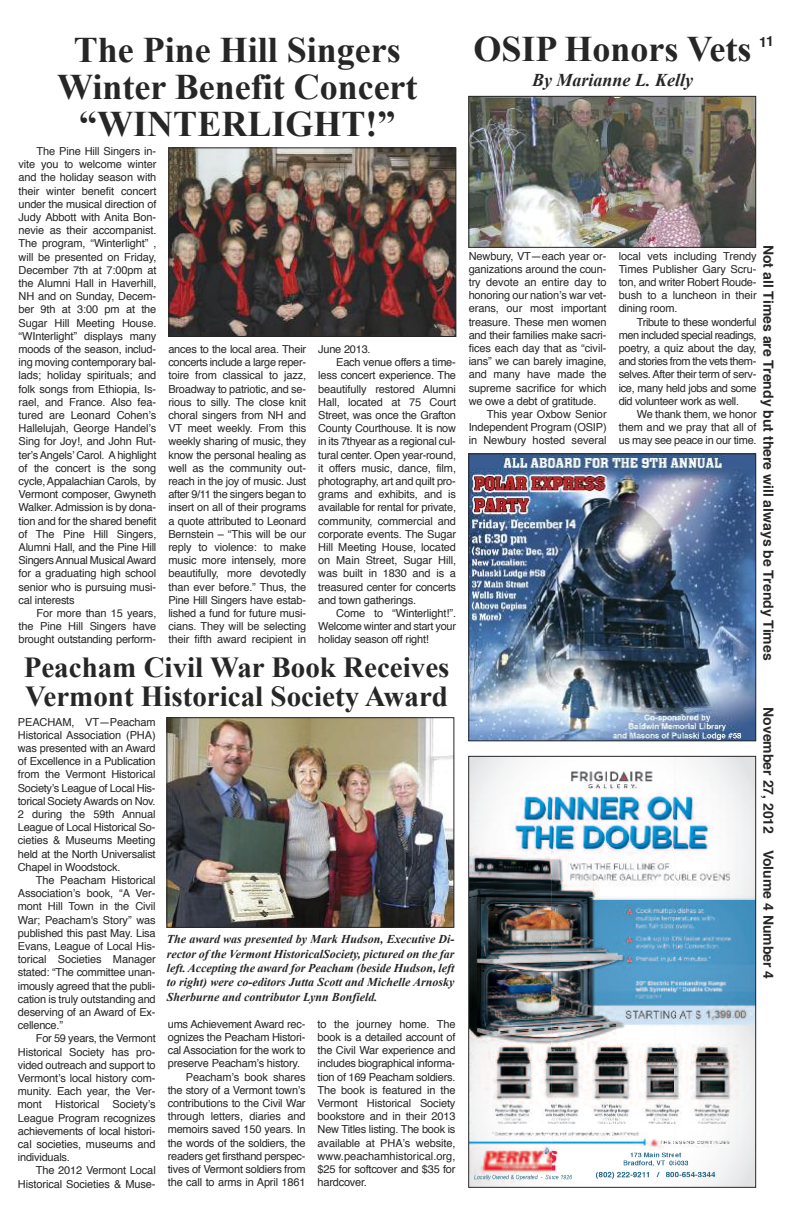
<style>
.page{position:relative;width:792px;height:1224px;background:#fff}
.page>*{position:absolute;margin:0;border:0;box-sizing:border-box;transform-origin:0 0}
.t1{font:700 36px/37px "Times New Roman";color:#272627;text-align:center}
.t2{font:700 29px/29px "Times New Roman";color:#272627}
.t3{font:italic 700 18px "Times New Roman";color:#272627}
.t4{font:700 14px "Helvetica";color:#272627}
.t5{font:italic 700 12px/14.4px "Times New Roman";color:#272627;text-align:justify}
.t6{font:11px/13.2px "Helvetica";letter-spacing:-.015em;color:#272627;text-align:justify}
</style>
<div class="page">
<img style="left:470px;top:758px;width:284px;height:428px">
<img style="left:473px;top:1175px;width:99px;height:5px">
<img style="left:552px;top:1177px;width:20px;height:2px">
<img style="left:646px;top:1172px;width:69px;height:5px">
<img style="left:648px;top:1174px;width:67px;height:3px">
<img style="left:596px;top:1172px;width:49px;height:4px">
<img style="left:596px;top:1176px;width:49px;height:3px">
<img style="left:623px;top:1160px;width:52px;height:4px">
<img style="left:623px;top:1164px;width:52px;height:3px">
<img style="left:630px;top:1152px;width:45px;height:5px">
<img style="left:632px;top:1156px;width:43px;height:1px">
<svg style="left:675px;top:1152px;width:13px;height:15px"></svg>
<div style="left:468px;top:756px;width:288px;height:432px;border:1px solid #272627"></div>
<img style="left:470px;top:98px;width:284px;height:148px">
<div style="left:468px;top:96px;width:288px;height:152px;border:1px solid #272627"></div>
<img style="left:470px;top:455px;width:284px;height:284px">
<div style="left:468px;top:453px;width:288px;height:288px;border:1px solid #272627"></div>
<img style="left:170px;top:149px;width:284px;height:186px">
<div style="left:168px;top:147px;width:288px;height:190px;border:1px solid #272627"></div>
<img style="left:168px;top:719px;width:284px;height:207px">
<div style="left:166px;top:717px;width:288px;height:211px;border:1px solid #272627"></div>
<h1 class="t1" style="left:57px;top:31px;width:362px">The Pine hill singers<br>Winter Benefit concert “WiNTerLiGhT!”</h1>
<p class="t6" style="left:19px;top:146px;width:139px;text-indent:18px">The Pine Hill Singers in&shy;vite you to welcome winter and the holiday season with their winter benefit concert under the musical direction of Judy Abbott with Anita Bon&shy;nevie as their accompanist.<br>The program, “Winterlight” , will be presented on Friday, December 7th at 7:00pm at the Alumni Hall in Haverhill, NH and on Sunday, Decem&shy;ber 9th at 3:00 pm at the Sugar Hill Meeting House. “WInterlight” displays many moods of the season, includ&shy;ing moving contemporary bal&shy;lads; holiday spirituals; and folk songs from Ethiopia, Is&shy;rael, and France. Also fea&shy;tured are Leonard Cohen’s Hallelujah, George Handel’s Sing for Joy!, and John Rut&shy;ter’s Angels’ Carol. A highlight of the concert is the song cycle, Appalachian Carols, by Vermont composer, Gwyneth Walker. Admission is by dona&shy;tion and for the shared benefit of The Pine Hill Singers, Alumni Hall, and the Pine Hill Singers Annual Musical Award for a graduating high school senior who is pursuing musi&shy;cal interests</p>
<p class="t6" style="left:19px;top:608px;width:139px;text-indent:18px">For more than 15 years, the Pine Hill Singers have brought outstanding perform-</p>
<p class="t6" style="left:168px;top:343px;width:139px">ances to the local area. Their concerts include a large reper&shy;toire from classical to jazz, Broadway to patriotic, and se&shy;rious to silly. The close knit choral singers from NH and VT meet weekly. From this weekly sharing of music, they know the personal healing as well as the community out&shy;reach in the joy of music. Just after 9/11 the singers began to insert on all of their programs a quote attributed to Leonard Bernstein – “This will be our reply to violence: to make music more intensely, more beautifully, more devotedly than ever before.” Thus, the Pine Hill Singers have estab&shy;lished a fund for future musi&shy;cians. They will be selecting their fifth award recipient in</p>
<p class="t6" style="left:318px;top:343px;width:54px">June 2013.</p>
<p class="t6" style="left:336px;top:357px;width:121px">Each venue offers a time-</p>
<p class="t6" style="left:318px;top:370px;width:139px">less concert experience. The</p>
<p class="t6" style="left:318px;top:383px;width:139px">beautifully restored Alumni</p>
<p class="t6" style="left:318px;top:396px;width:139px">Hall, located at 75 Court</p>
<p class="t6" style="left:318px;top:409px;width:139px">Street, was once the Grafton</p>
<p class="t6" style="left:318px;top:423px;width:139px">County Courthouse. It is now</p>
<p class="t6" style="left:318px;top:436px;width:139px">in its 7thyear as a regional cul-</p>
<p class="t6" style="left:318px;top:449px;width:139px">tural center. Open year-round,</p>
<p class="t6" style="left:318px;top:462px;width:139px">it offers music, dance, film,</p>
<p class="t6" style="left:318px;top:475px;width:139px">photography, art and quilt pro-</p>
<p class="t6" style="left:318px;top:489px;width:139px">grams and exhibits, and is</p>
<p class="t6" style="left:318px;top:502px;width:139px">available for rental for private,</p>
<p class="t6" style="left:318px;top:515px;width:139px">community, commercial and</p>
<p class="t6" style="left:318px;top:528px;width:139px">corporate events. The Sugar</p>
<p class="t6" style="left:318px;top:541px;width:139px">Hill Meeting House, located</p>
<p class="t6" style="left:318px;top:555px;width:139px">on Main Street, Sugar Hill,</p>
<p class="t6" style="left:318px;top:568px;width:139px">was built in 1830 and is a</p>
<p class="t6" style="left:318px;top:581px;width:139px">treasured center for concerts</p>
<p class="t6" style="left:318px;top:594px;width:99px">and town gatherings.</p>
<p class="t6" style="left:336px;top:607px;width:121px">Come to “Winterlight!”.</p>
<p class="t6" style="left:318px;top:621px;width:139px">Welcome winter and start your</p>
<p class="t6" style="left:318px;top:634px;width:112px">holiday season off right!</p>
<h2 class="t2" style="left:24px;top:653px;width:427px">Peacham civil War Book receives<br>Vermont historical society Award</h2>
<p class="t6" style="left:18px;top:716px;width:139px">PEACHAM, VT—Peacham Historical Association (PHA) was presented with an Award of Excellence in a Publication from the Vermont Historical Society’s League of Local His&shy;torical Society Awards on Nov.<br>2 during the 59th Annual League of Local Historical So&shy;cieties &amp; Museums Meeting held at the North Universalist Chapel in Woodstock.</p>
<p class="t6" style="left:18px;top:874px;width:139px;text-indent:18px">The Peacham Historical Association’s book, “A Ver&shy;mont Hill Town in the Civil War; Peacham's Story” was published this past May. Lisa Evans, League of Local His&shy;torical Societies Manager stated: “The committee unan&shy;imously agreed that the publi&shy;cation is truly outstanding and deserving of an Award of Ex&shy;cellence.”</p>
<p class="t6" style="left:18px;top:1033px;width:139px;text-indent:18px">For 59 years, the Vermont Historical Society has pro&shy;vided outreach and support to Vermont’s local history com&shy;munity. Each year, the Ver&shy;mont Historical Society’s League Program recognizes achievements of local histori&shy;cal societies, museums and individuals.</p>
<p class="t6" style="left:18px;top:1165px;width:139px;text-align:right">The 2012 Vermont Local<br>Historical Societies &amp; Muse-</p>
<p class="t5" style="left:167px;top:932px;width:289px">The award was presented by Mark Hudson, executive Di&shy;rector of the Vermont HistoricalSociety, pictured on the far left. Accepting the award for Peacham (beside Hudson, left to right) were co-editors Jutta Scott and Michelle Arnosky Sherburne and contributor Lynn Bonfield.</p>
<p class="t6" style="left:168px;top:1018px;width:139px">ums Achievement Award rec-</p>
<p class="t6" style="left:168px;top:1031px;width:139px">ognizes the Peacham Histori-</p>
<p class="t6" style="left:168px;top:1045px;width:139px">cal Association for the work to</p>
<p class="t6" style="left:168px;top:1058px;width:134px">preserve Peacham’s history.</p>
<p class="t6" style="left:186px;top:1071px;width:121px">Peacham’s book shares</p>
<p class="t6" style="left:168px;top:1084px;width:139px">the story of a Vermont town’s</p>
<p class="t6" style="left:168px;top:1097px;width:139px">contributions to the Civil War</p>
<p class="t6" style="left:168px;top:1111px;width:139px">through letters, diaries and</p>
<p class="t6" style="left:168px;top:1124px;width:139px">memoirs saved 150 years. In</p>
<p class="t6" style="left:168px;top:1137px;width:139px">the words of the soldiers, the</p>
<p class="t6" style="left:168px;top:1150px;width:139px">readers get firsthand perspec-</p>
<p class="t6" style="left:168px;top:1163px;width:139px">tives of Vermont soldiers from</p>
<p class="t6" style="left:168px;top:1177px;width:139px">the call to arms in April 1861</p>
<p class="t6" style="left:318px;top:1018px;width:139px">to the journey home. The book is a detailed account of the Civil War experience and includes biographical informa&shy;tion of 169 Peacham soldiers.<br>The book is featured in the Vermont Historical Society bookstore and in their 2013<br>New Titles listing. The book is available at PHA’s website, www.peachamhistorical.org, $25 for softcover and $35 for hardcover.</p>
<h1 class="t1" style="left:473px;top:30px;width:280px">osiP honors Vets</h1>
<h3 class="t3" style="left:532px;top:70px;width:163px">By Marianne L. Kelly</h3>
<p class="t4" style="left:759px;top:36px;width:16px">11</p>
<p class="t6" style="left:469px;top:250px;width:139px">Newbury, VT—each year or-</p>
<p class="t6" style="left:469px;top:263px;width:139px">ganizations around the coun-</p>
<p class="t6" style="left:469px;top:276px;width:139px">try devote an entire day to</p>
<p class="t6" style="left:469px;top:290px;width:139px">honoring our nation’s war vet-</p>
<p class="t6" style="left:469px;top:303px;width:140px">erans, our most important</p>
<p class="t6" style="left:469px;top:316px;width:139px">treasure. These men women</p>
<p class="t6" style="left:469px;top:329px;width:139px">and their families make sacri-</p>
<p class="t6" style="left:469px;top:342px;width:139px">fices each day that as “civil-</p>
<p class="t6" style="left:469px;top:356px;width:140px">ians” we can barely imagine,</p>
<p class="t6" style="left:469px;top:369px;width:139px">and many have made the</p>
<p class="t6" style="left:469px;top:382px;width:139px">supreme sacrifice for which</p>
<p class="t6" style="left:469px;top:395px;width:129px">we owe a debt of gratitude.</p>
<p class="t6" style="left:487px;top:408px;width:122px">This year Oxbow Senior</p>
<p class="t6" style="left:469px;top:422px;width:139px">Independent Program (OSIP)</p>
<p class="t6" style="left:469px;top:435px;width:139px">in Newbury hosted several</p>
<p class="t4" style="left:774px;top:245px;width:417px;rotate:90deg">Not all Times are Trendy but there will always be Trendy Times</p>
<p class="t6" style="left:619px;top:250px;width:140px">local vets including Trendy Times Publisher Gary Scru&shy;ton, and writer Robert Roude&shy;bush to a luncheon in their dining room.</p>
<p class="t6" style="left:619px;top:316px;width:140px;text-indent:18px">Tribute to these wonderful men included special readings, poetry, a quiz about the day, and stories from the vets them&shy;selves. After their term of serv&shy;ice, many held jobs and some did volunteer work as well.</p>
<p class="t6" style="left:619px;top:408px;width:140px;text-indent:18px">We thank them, we honor them and we pray that all of us may see peace in our time.</p>
<p class="t4" style="left:774px;top:707px;width:274px;rotate:90deg">November 27, 2012 volume 4 Number 4</p>
</div>
